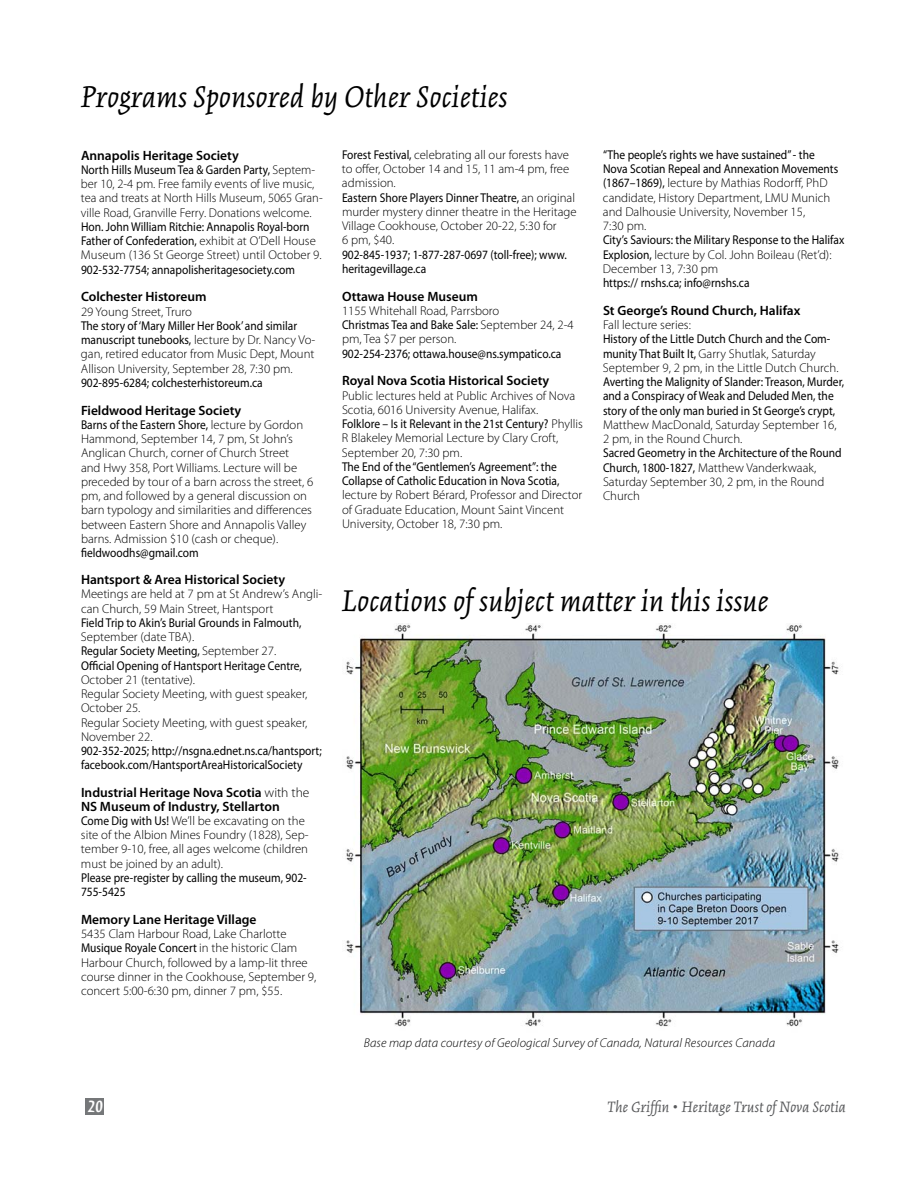
<style>
.page{position:relative;width:918px;height:1188px;background:#fff}
.page>*{position:absolute;margin:0;border:0;box-sizing:border-box;transform-origin:0 0}
.t1{font:33px "Kinesis MM It 380";letter-spacing:.01em;color:#000}
.t2{font:18px "Kinesis MM It 600";color:#fff}
.t3{font:16.5px "Kinesis MM It 380";letter-spacing:.01em;color:#58595b}
.t4{font:600 13.5px/13.5px "Myriad Pro";color:#000}
.t5{font:300 12.75px/14.2px "Myriad Pro";color:#000}
.t6{font:12.75px/14.2px "Myriad Pro";color:#000;scale:.9 1}
.t7{font:italic 300 12.75px "Myriad Pro";letter-spacing:.01em;color:#000}
.s1{font-weight:400}
.s2{font-weight:300}
</style>
<div class="page">
<img style="left:346px;top:623px;width:493px;height:404px">
<div style="left:86px;top:1098px;width:18px;height:17px;background:#757779"></div>
<h1 class="t1" style="left:81px;top:79px;width:428px">Programs Sponsored by Other Societies</h1>
<p class="t5" style="left:342px;top:148px;width:236px"><span class="s1">Forest Festival,</span> celebrating all our forests have to offer, October 14 and 15, 11 am-4 pm, free admission.<br><span class="s1">Eastern Shore Players Dinner Theatre,</span> an original murder mystery dinner theatre in the Heritage Village Cookhouse, October 20-22, 5:30 for<br>6 pm, $40.</p>
<p class="t6" style="left:342px;top:247px;width:251px">902-845-1937; 1-877-287-0697 (toll-free); www. heritagevillage.ca</p>
<p class="t4" style="left:342px;top:289px;width:137px">Ottawa House Museum</p>
<p class="t5" style="left:342px;top:304px;width:233px">1155 Whitehall Road, Parrsboro<br><span class="s1">Christmas Tea and Bake Sale:</span> September 24, 2-4 pm, Tea $7 per person.</p>
<p class="t6" style="left:342px;top:346px;width:245px">902-254-2376; ottawa.house@ns.sympatico.ca</p>
<p class="t4" style="left:342px;top:374px;width:209px">Royal Nova Scotia Historical Society</p>
<p class="t5" style="left:342px;top:389px;width:242px">Public lectures held at Public Archives of Nova Scotia, 6016 University Avenue, Halifax.<br><span class="s1">Folklore – Is it Relevant in the 21st Century?</span> Phyllis R Blakeley Memorial Lecture by Clary Croft, September 20, 7:30 pm.</p>
<p class="t6" style="left:342px;top:459px;width:243px">The End of the “Gentlemen’s Agreement”: the<br>Collapse of Catholic Education in Nova Scotia,</p>
<p class="t5" style="left:342px;top:488px;width:242px">lecture by Robert Bérard, Professor and Director of Graduate Education, Mount Saint Vincent<br>University, October 18, 7:30 pm.</p>
<p class="t5" style="left:603px;top:148px;width:237px"><span class="s1">“The people’s rights we have sustained” - the Nova Scotian Repeal and Annexation Movements (1867–1869),</span> lecture by Mathias Rodorff, PhD candidate, History Department, LMU Munich and Dalhousie University, November 15,<br>7:30 pm.</p>
<p class="t6" style="left:603px;top:233px;width:270px">City’s Saviours: the Military Response to the Halifax<br>Explosion, <span class="s2">lecture by Col. John Boileau (Ret’d):<br>December 13, 7:30 pm</span></p>
<p class="t6" style="left:603px;top:276px;width:164px">https:// rnshs.ca; info@rnshs.ca</p>
<p class="t4" style="left:603px;top:303px;width:199px">St George’s Round Church, Halifax</p>
<p class="t5" style="left:603px;top:318px;width:89px">Fall lecture series:</p>
<p class="t5" style="left:603px;top:332px;width:237px"><span class="s1">History of the Little Dutch Church and the Com&shy;munity That Built It,</span> Garry Shutlak, Saturday<br>September 9, 2 pm, in the Little Dutch Church.</p>
<p class="t6" style="left:603px;top:375px;width:270px">Averting the Malignity of Slander: Treason, Murder, and a Conspiracy of Weak and Deluded Men, the story of the only man buried in St George’s crypt,</p>
<p class="t5" style="left:603px;top:418px;width:235px">Matthew MacDonald, Saturday September 16,<br>2 pm, in the Round Church.</p>
<p class="t5" style="left:603px;top:446px;width:240px"><span class="s1">Sacred Geometry in the Architecture of the Round Church, 1800-1827,</span> Matthew Vanderkwaak, Saturday September 30, 2 pm, in the Round Church</p>
<p class="t4" style="left:81px;top:148px;width:159px">Annapolis Heritage Society</p>
<p class="t5" style="left:81px;top:163px;width:243px"><span class="s1">North Hills Museum Tea &amp; Garden Party,</span> Septem&shy;ber 10, 2-4 pm. Free family events of live music, tea and treats at North Hills Museum, 5065 Gran&shy;ville Road, Granville Ferry. Donations welcome.</p>
<p class="t6" style="left:81px;top:219px;width:269px">Hon. John William Ritchie: Annapolis Royal-born<br>Father of Confederation, <span class="s2">exhibit at O’Dell House<br>Museum (136 St George Street) until October 9.</span></p>
<p class="t6" style="left:81px;top:262px;width:239px">902-532-7754; annapolisheritagesociety.com</p>
<p class="t4" style="left:81px;top:290px;width:127px">Colchester Historeum</p>
<p class="t5" style="left:81px;top:304px;width:113px">29 Young Street, Truro</p>
<p class="t5" style="left:81px;top:319px;width:236px"><span class="s1">The story of ‘Mary Miller Her Book’ and similar manuscript tunebooks,</span> lecture by Dr. Nancy Vo&shy;gan, retired educator from Music Dept, Mount Allison University, September 28, 7:30 pm.</p>
<p class="t6" style="left:81px;top:375px;width:204px">902-895-6284; colchesterhistoreum.ca</p>
<p class="t4" style="left:81px;top:403px;width:162px">Fieldwood Heritage Society</p>
<p class="t5" style="left:81px;top:418px;width:234px"><span class="s1">Barns of the Eastern Shore,</span> lecture by Gordon Hammond, September 14, 7 pm, St John’s Anglican Church, corner of Church Street<br>and Hwy 358, Port Williams. Lecture will be preceded by tour of a barn across the street, 6 pm, and followed by a general discussion on barn typology and similarities and differences between Eastern Shore and Annapolis Valley barns. Admission $10 (cash or cheque).</p>
<p class="t6" style="left:81px;top:545px;width:132px">fieldwoodhs@gmail.com</p>
<p class="t4" style="left:81px;top:572px;width:206px">Hantsport &amp; Area Historical Society</p>
<p class="t5" style="left:81px;top:587px;width:243px">Meetings are held at 7 pm at St Andrew’s Angli&shy;can Church, 59 Main Street, Hantsport</p>
<p class="t6" style="left:81px;top:615px;width:246px">Field Trip to Akin’s Burial Grounds in Falmouth,</p>
<p class="t6" style="left:81px;top:629px;width:247px"><span class="s2">September (date TBA).<br></span>Regular Society Meeting, <span class="s2">September 27.<br></span>Official Opening of Hantsport Heritage Centre,</p>
<p class="t5" style="left:81px;top:673px;width:228px">October 21 (tentative).<br>Regular Society Meeting, with guest speaker,<br>October 25.<br>Regular Society Meeting, with guest speaker,<br>November 22.</p>
<p class="t6" style="left:81px;top:743px;width:269px">902-352-2025; http://nsgna.ednet.ns.ca/hantsport; facebook.com/HantsportAreaHistoricalSociety</p>
<p class="t4" style="left:81px;top:785px;width:230px">Industrial Heritage Nova Scotia <span class="s2">with the<br></span>NS Museum of Industry, Stellarton</p>
<p class="t5" style="left:81px;top:814px;width:229px"><span class="s1">Come Dig with Us!</span> We’ll be excavating on the site of the Albion Mines Foundry (1828), Sep&shy;tember 9-10, free, all ages welcome (children must be joined by an adult).</p>
<p class="t6" style="left:81px;top:870px;width:252px">Please pre-register by calling the museum, 902-<br>755-5425</p>
<p class="t4" style="left:81px;top:912px;width:177px">Memory Lane Heritage Village</p>
<p class="t5" style="left:81px;top:927px;width:237px">5435 Clam Harbour Road, Lake Charlotte <span class="s1">Musique Royale Concert</span> in the historic Clam Harbour Church, followed by a lamp-lit three course dinner in the Cookhouse, September 9, concert 5:00-6:30 pm, dinner 7 pm, $55.</p>
<h1 class="t1" style="left:342px;top:583px;width:428px">Locations of subject matter in this issue</h1>
<p class="t7" style="left:364px;top:1036px;width:413px">Base map data courtesy of Geological Survey of Canada, Natural Resources Canada</p>
<h2 class="t2" style="left:88px;top:1096px;width:16px">20</h2>
<p class="t3" style="left:608px;top:1097px;width:240px">The Griffin • Heritage Trust of Nova Scotia</p>
</div>
